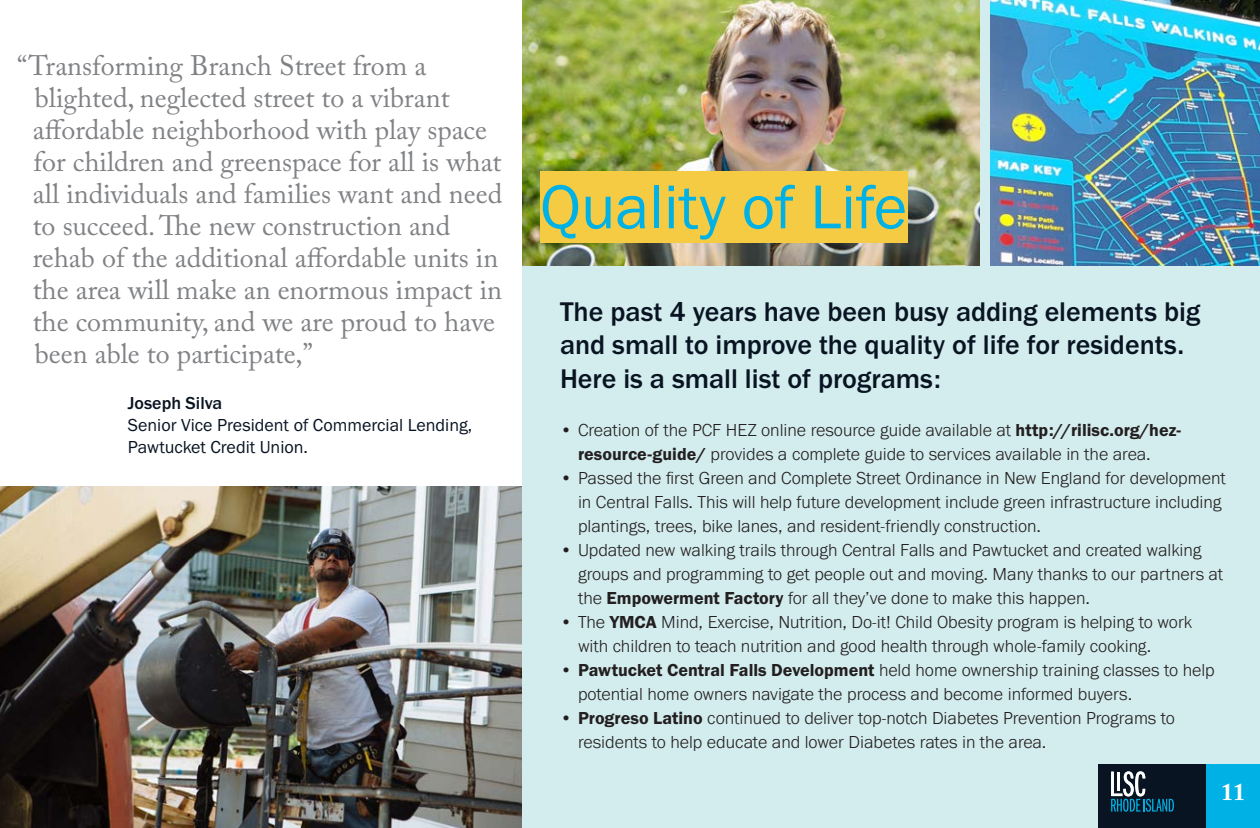
<style>
.page{position:relative;width:1260px;height:828px;background:#fff}
.page>*{position:absolute;margin:0;border:0;box-sizing:border-box;transform-origin:0 0}
.clarendon_white{font:64px "Franklin Gothic URW Boo";color:#00b1e5}
.t1{font:28px/32px "Adobe Caslon Pro";color:#808285}
.intro{font:500 28px/33.6px "Franklin Gothic URW";color:#091422}
.subhead_Orange{font:700 24px "Adobe Caslon Pro";color:#fff}
.t2{font:300 18px/24px "Franklin Gothic URW";color:#231f20}
._10_CAPTION{font:18px/22px "Franklin Gothic URW Boo";color:#091422}
.s1{font-family:"Franklin Gothic URW";font-weight:500}
.s2{font-family:"Franklin Gothic URW Dem";font-weight:400}
</style>
<div class="page">
<div style="left:522px;top:0;width:738px;height:828px;background:#d3eced"></div>
<img style="left:0;top:486px;width:522px;height:342px">
<img style="left:990px;top:0;width:270px;height:266px">
<div style="left:1159px;top:764px;width:101px;height:64px;background:#00b1e5"></div>
<div style="left:1098px;top:764px;width:108px;height:64px;background:#091422"></div>
<svg style="left:1111px;top:771px;width:63px;height:41px"></svg>
<img style="left:522px;top:0;width:457px;height:266px">
<div style="left:540px;top:171px;width:367px;height:72px;background:#f5cb43"></div>
<p class="t1" style="left:33px;top:49px;width:471px;text-indent:-15px">“Transforming Branch Street from a blighted, neglected street to a vibrant affordable neighborhood with play space for children and greenspace for all is what all individuals and families want and need to succeed. The new construction and rehab of the additional affordable units in the area will make an enormous impact in the community, and we are proud to have been able to participate,”</p>
<p class="_10_CAPTION" style="left:128px;top:391px;width:346px"><span class="s1">Joseph Silva<br></span>Senior Vice President of Commercial Lending,<br>Pawtucket Credit Union.</p>
<p class="clarendon_white" style="left:540px;top:167px;width:369px">Quality of Life</p>
<p class="intro" style="left:560px;top:294px;width:642px">The past 4 years have been busy adding elements big and small to improve the quality of life for residents.<br>Here is a small list of programs:</p>
<p class="t2" style="left:578px;top:418px;width:604px;text-indent:-18px">• Creation of the PCF HEZ online resource guide available at <span class="s2">http://rilisc.org/hez&shy;resource-guide/</span> provides a complete guide to services available in the area.</p>
<p class="t2" style="left:578px;top:466px;width:649px;text-indent:-18px">• Passed the first Green and Complete Street Ordinance in New England for development in Central Falls. This will help future development include green infrastructure including plantings, trees, bike lanes, and resident-friendly construction.</p>
<p class="t2" style="left:578px;top:538px;width:647px;text-indent:-18px">• Updated new walking trails through Central Falls and Pawtucket and created walking groups and programming to get people out and moving. Many thanks to our partners at the <span class="s2">Empowerment Factory</span> for all they’ve done to make this happen.</p>
<p class="t2" style="left:578px;top:610px;width:616px;text-indent:-18px">• The <span class="s2">YMCA</span> Mind, Exercise, Nutrition, Do-it! Child Obesity program is helping to work with children to teach nutrition and good health through whole-family cooking.</p>
<p class="t2" style="left:578px;top:658px;width:638px;text-indent:-18px"><span class="s2">• Pawtucket Central Falls Development</span> held home ownership training classes to help potential home owners navigate the process and become informed buyers.</p>
<p class="t2" style="left:578px;top:706px;width:599px;text-indent:-18px"><span class="s2">• Progreso Latino</span> continued to deliver top-notch Diabetes Prevention Programs to residents to help educate and lower Diabetes rates in the area.</p>
<p class="subhead_Orange" style="left:1221px;top:778px;width:25px">11</p>
</div>
